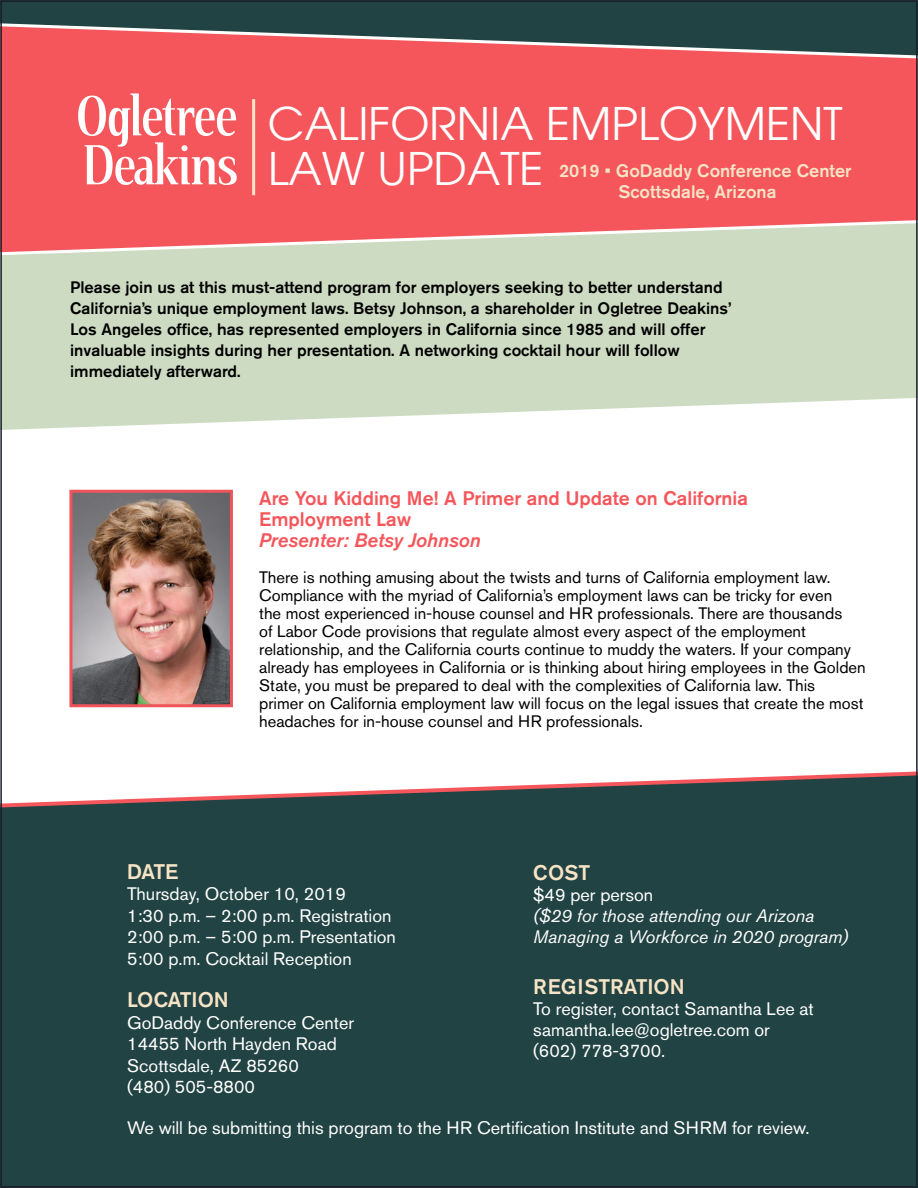
<style>
.page{position:relative;width:918px;height:1188px;background:#fff}
.page>*{position:absolute;margin:0;border:0;box-sizing:border-box;transform-origin:0 0}
.t1{font:45px/45px "Avant Garde";color:#fff}
.t2{font:500 21px "Akzidenz Grotesk BE";color:#f7e4c6}
.t3{font:500 19.5px "Akzidenz Grotesk BE";color:#f5565b}
.t4{font:italic 500 19.5px "Akzidenz Grotesk BE";color:#f5565b}
.t5{font:18px "Akzidenz Grotesk BE";color:#fff}
.t6{font:italic 18px "Akzidenz Grotesk BE";color:#fff}
.t7{font:500 18px "Akzidenz Grotesk BE";color:#f7e4c6}
.t8{font:16.5px/18px "Akzidenz Grotesk BE";color:#000}
.t9{font:500 16.5px/21px "Akzidenz Grotesk BE";color:#000}
</style>
<div class="page">
<div style="left:3px;top:775px;width:912px;height:410px;background:#224343"></div>
<div style="left:3px;top:61px;width:912px;height:157px;background:#f5565b"></div>
<svg style="left:3px;top:3px;width:912px;height:58px;background:#715254"></svg>
<svg style="left:78px;top:93px;width:159px;height:92px"></svg>
<svg style="left:3px;top:218px;width:912px;height:212px;background:#d4d2be"></svg>
<hr style="left:252px;top:99px;width:3px;height:96px;background:#fde5c8">
<img style="left:73px;top:494px;width:156px;height:209px">
<div style="left:69px;top:490px;width:164px;height:217px;border:3px solid #f0545b"></div>
<p class="t1" style="left:268px;top:102px;width:576px">CALIFORNIA EMPLOYMENT<br>LAW UPDATE</p>
<p class="t7" style="left:559px;top:159px;width:294px">2019 • GoDaddy Conference Center</p>
<p class="t7" style="left:618px;top:181px;width:160px">Scottsdale, Arizona</p>
<p class="t9" style="left:70px;top:277px;width:663px">Please join us at this must-attend program for employers seeking to better understand California’s unique employment laws. Betsy Johnson, a shareholder in Ogletree Deakins’ Los Angeles office, has represented employers in California since 1985 and will offer invaluable insights during her presentation. A networking cocktail hour will follow immediately afterward.</p>
<p class="t3" style="left:259px;top:486px;width:490px">Are You Kidding Me! A Primer and Update on California</p>
<p class="t3" style="left:259px;top:507px;width:154px">Employment Law</p>
<p class="t4" style="left:259px;top:529px;width:223px">Presenter: Betsy Johnson</p>
<p class="t8" style="left:259px;top:568px;width:608px">There is nothing amusing about the twists and turns of California employment law.<br>Compliance with the myriad of California’s employment laws can be tricky for even<br>the most experienced in-house counsel and HR professionals. There are thousands<br>of Labor Code provisions that regulate almost every aspect of the employment relationship, and the California courts continue to muddy the waters. If your company already has employees in California or is thinking about hiring employees in the Golden State, you must be prepared to deal with the complexities of California law. This<br>primer on California employment law will focus on the legal issues that create the most headaches for in-house counsel and HR professionals.</p>
<p class="t2" style="left:127px;top:858px;width:53px">DATE</p>
<p class="t5" style="left:127px;top:883px;width:220px">Thursday, October 10, 2019</p>
<p class="t5" style="left:127px;top:905px;width:266px">1:30 p.m. – 2:00 p.m. Registration</p>
<p class="t5" style="left:127px;top:926px;width:270px">2:00 p.m. – 5:00 p.m. Presentation</p>
<p class="t5" style="left:127px;top:948px;width:226px">5:00 p.m. Cocktail Reception</p>
<p class="t2" style="left:127px;top:987px;width:103px">LOCATION</p>
<p class="t5" style="left:127px;top:1012px;width:229px">GoDaddy Conference Center</p>
<p class="t5" style="left:127px;top:1033px;width:211px">14455 North Hayden Road</p>
<p class="t5" style="left:127px;top:1055px;width:173px">Scottsdale, AZ 85260</p>
<p class="t5" style="left:127px;top:1076px;width:129px">(480) 505-8800</p>
<p class="t2" style="left:533px;top:860px;width:58px">COST</p>
<p class="t5" style="left:533px;top:884px;width:122px">$49 per person</p>
<p class="t6" style="left:533px;top:905px;width:283px">($29 for those attending our Arizona</p>
<p class="t6" style="left:533px;top:926px;width:316px">Managing a Workforce in 2020 program)</p>
<p class="t2" style="left:533px;top:974px;width:153px">REGISTRATION</p>
<p class="t5" style="left:533px;top:998px;width:282px">To register, contact Samantha Lee at</p>
<p class="t5" style="left:533px;top:1019px;width:238px">samantha.lee@ogletree.com or</p>
<p class="t5" style="left:533px;top:1040px;width:134px">(602) 778-3700.</p>
<p class="t5" style="left:127px;top:1117px;width:684px">We will be submitting this program to the HR Certification Institute and SHRM for review.</p>
</div>
